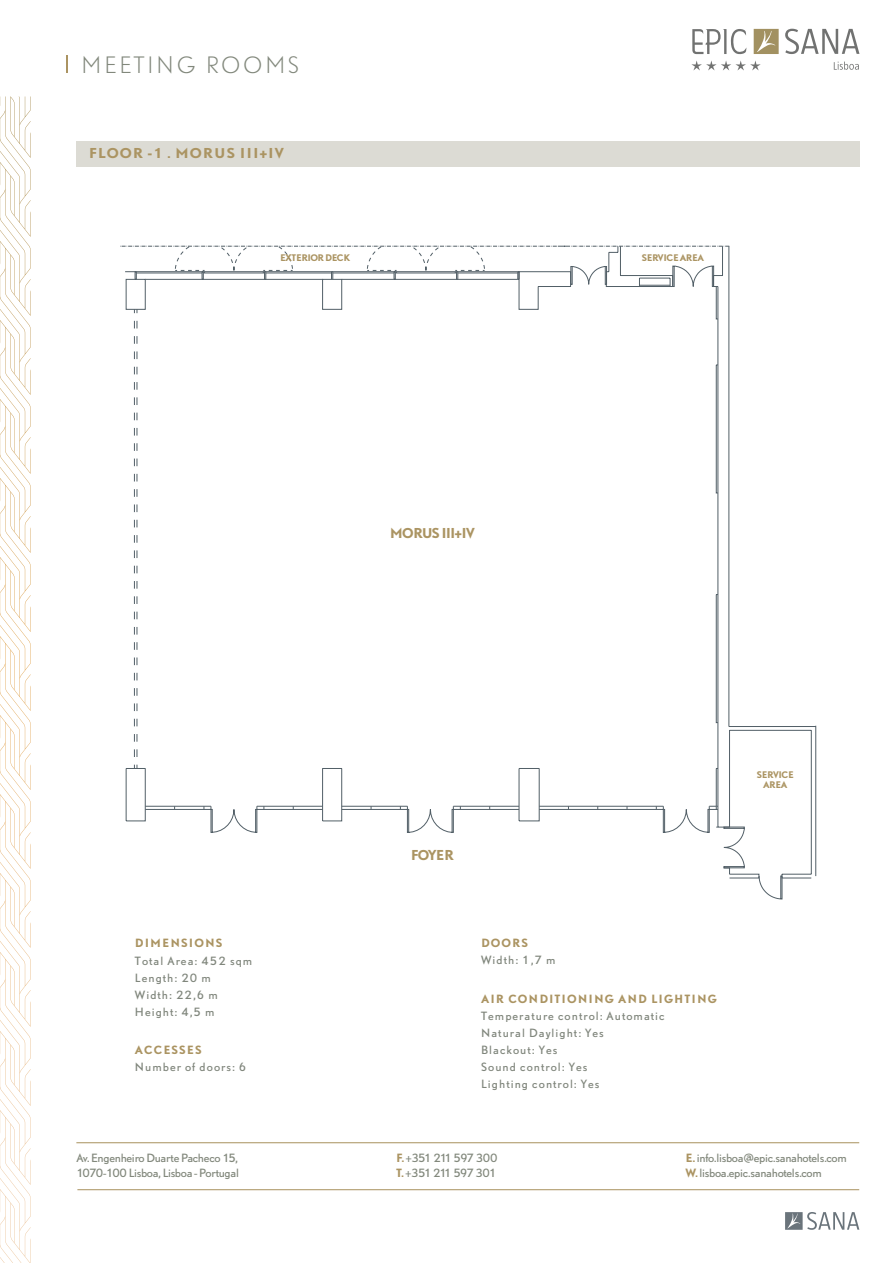
<style>
.page{position:relative;width:893px;height:1263px;background:#fff}
.page>*{position:absolute;margin:0;border:0;box-sizing:border-box;transform-origin:0 0}
.t1{font:300 21px "DTL Nobel T";letter-spacing:.125em;color:#82887c}
.t2{font:700 12.75px "DTL Nobel T";letter-spacing:.075em;color:#ab9462;scale:1.05 1}
.t3{font:700 12.75px "DTL Nobel T";letter-spacing:-.07em;color:#ab9462}
.t4{font:700 12.75px "DTL Nobel T";letter-spacing:.015em;color:#ab9462}
.t5{font:10.65px/17px "DTL Nobel T";letter-spacing:.1em;color:#80867c}
.t6{font:10.65px/14.9px "DTL Nobel T";letter-spacing:-.03em;color:#82887c}
.t7{font:700 10.65px "DTL Nobel T";letter-spacing:.1em;color:#ab9462}
.t8{font:10.65px/14.9px "DTL Nobel T";letter-spacing:-.09em;color:#82887c}
.t9{font:700 8.55px/10.2px "DTL Nobel T";letter-spacing:-.04em;color:#ab9462;text-align:center}
.s1{font-weight:700;color:#ab9462}
</style>
<div class="page">
<div style="left:76px;top:141px;width:783px;height:26px;background:#dcdbd4"></div>
<svg style="left:125px;top:245px;width:692px;height:634px"></svg>
<hr style="left:145px;top:806px;width:66px;height:1px;background:#525f67">
<hr style="left:145px;top:809px;width:66px;height:1px;background:#525f67">
<svg style="left:134px;top:309px;width:4px;height:4px"></svg>
<svg style="left:134px;top:321px;width:4px;height:7px"></svg>
<svg style="left:134px;top:336px;width:4px;height:8px"></svg>
<svg style="left:134px;top:351px;width:4px;height:8px"></svg>
<svg style="left:134px;top:367px;width:4px;height:7px"></svg>
<svg style="left:134px;top:382px;width:4px;height:8px"></svg>
<svg style="left:134px;top:397px;width:4px;height:8px"></svg>
<svg style="left:134px;top:413px;width:4px;height:7px"></svg>
<svg style="left:134px;top:428px;width:4px;height:8px"></svg>
<svg style="left:134px;top:443px;width:4px;height:8px"></svg>
<svg style="left:134px;top:458px;width:4px;height:8px"></svg>
<svg style="left:134px;top:474px;width:4px;height:7px"></svg>
<svg style="left:134px;top:489px;width:4px;height:8px"></svg>
<svg style="left:134px;top:504px;width:4px;height:8px"></svg>
<svg style="left:134px;top:520px;width:4px;height:7px"></svg>
<svg style="left:134px;top:535px;width:4px;height:8px"></svg>
<svg style="left:134px;top:550px;width:4px;height:8px"></svg>
<svg style="left:134px;top:566px;width:4px;height:7px"></svg>
<svg style="left:134px;top:581px;width:4px;height:8px"></svg>
<svg style="left:134px;top:596px;width:4px;height:8px"></svg>
<svg style="left:134px;top:612px;width:4px;height:7px"></svg>
<svg style="left:134px;top:627px;width:4px;height:8px"></svg>
<svg style="left:134px;top:642px;width:4px;height:8px"></svg>
<svg style="left:134px;top:657px;width:4px;height:8px"></svg>
<svg style="left:134px;top:673px;width:4px;height:7px"></svg>
<svg style="left:134px;top:688px;width:4px;height:8px"></svg>
<svg style="left:134px;top:703px;width:4px;height:8px"></svg>
<svg style="left:134px;top:719px;width:4px;height:7px"></svg>
<svg style="left:134px;top:734px;width:4px;height:8px"></svg>
<svg style="left:134px;top:749px;width:4px;height:8px"></svg>
<svg style="left:134px;top:765px;width:4px;height:3px"></svg>
<svg style="left:211px;top:280px;width:359px;height:553px"></svg>
<svg style="left:407px;top:286px;width:163px;height:547px"></svg>
<svg style="left:120px;top:246px;width:609px;height:34px"></svg>
<svg style="left:570px;top:266px;width:212px;height:633px"></svg>
<svg style="left:66px;top:55px;width:1px;height:18px"></svg>
<svg style="left:0;top:96px;width:31px;height:502px"></svg>
<svg style="left:691px;top:29px;width:88px;height:42px"></svg>
<svg style="left:785px;top:29px;width:74px;height:25px"></svg>
<svg style="left:834px;top:62px;width:25px;height:8px"></svg>
<svg style="left:785px;top:1212px;width:74px;height:18px"></svg>
<hr style="left:76px;top:1142px;width:783px;height:1px;background:#ab9462">
<hr style="left:77px;top:1189px;width:782px;height:1px;background:#ab9462">
<h1 class="t1" style="left:81px;top:51px;width:220px">MEETING ROOMS</h1>
<p class="t2" style="left:89px;top:145px;width:187px">FLOOR -1 . MORUS III+IV</p>
<p class="t9" style="left:280px;top:252px;width:71px">EXTERIOR DECK</p>
<p class="t9" style="left:642px;top:252px;width:64px">SERVICE AREA</p>
<p class="t7" style="left:135px;top:936px;width:89px">DIMENSIONS</p>
<p class="t5" style="left:135px;top:951px;width:119px">Total Area: 452 sqm<br>Length: 20 m<br>Width: 22,6 m<br>Height: 4,5 m</p>
<p class="t7" style="left:135px;top:1042px;width:68px">ACCESSES</p>
<p class="t5" style="left:135px;top:1058px;width:113px">Number of doors: 6</p>
<p class="t3" style="left:390px;top:524px;width:86px">MORUS III+IV</p>
<p class="t4" style="left:411px;top:847px;width:45px">FOYER</p>
<p class="t7" style="left:481px;top:936px;width:48px">DOORS</p>
<p class="t5" style="left:481px;top:951px;width:76px">Width: 1,7 m</p>
<p class="t7" style="left:481px;top:991px;width:237px">AIR CONDITIONING AND LIGHTING</p>
<p class="t5" style="left:481px;top:1007px;width:185px">Temperature control: Automatic<br>Natural Daylight: Yes<br>Blackout: Yes<br>Sound control: Yes<br>Lighting control: Yes</p>
<p class="t9" style="left:757px;top:769px;width:38px">SERVICE<br>AREA</p>
<p class="t6" style="left:76px;top:1150px;width:164px">Av. Engenheiro Duarte Pacheco 15,<br>1070-100 Lisboa, Lisboa - Portugal</p>
<p class="t8" style="left:396px;top:1150px;width:103px"><span class="s1">F.</span> +351 211 597 300<br><span class="s1">T.</span> +351 211 597 301</p>
<p class="t6" style="left:685px;top:1150px;width:163px"><span class="s1">E.</span> info.lisboa@epic.sanahotels.com<br><span class="s1">W.</span> lisboa.epic.sanahotels.com</p>
</div>
